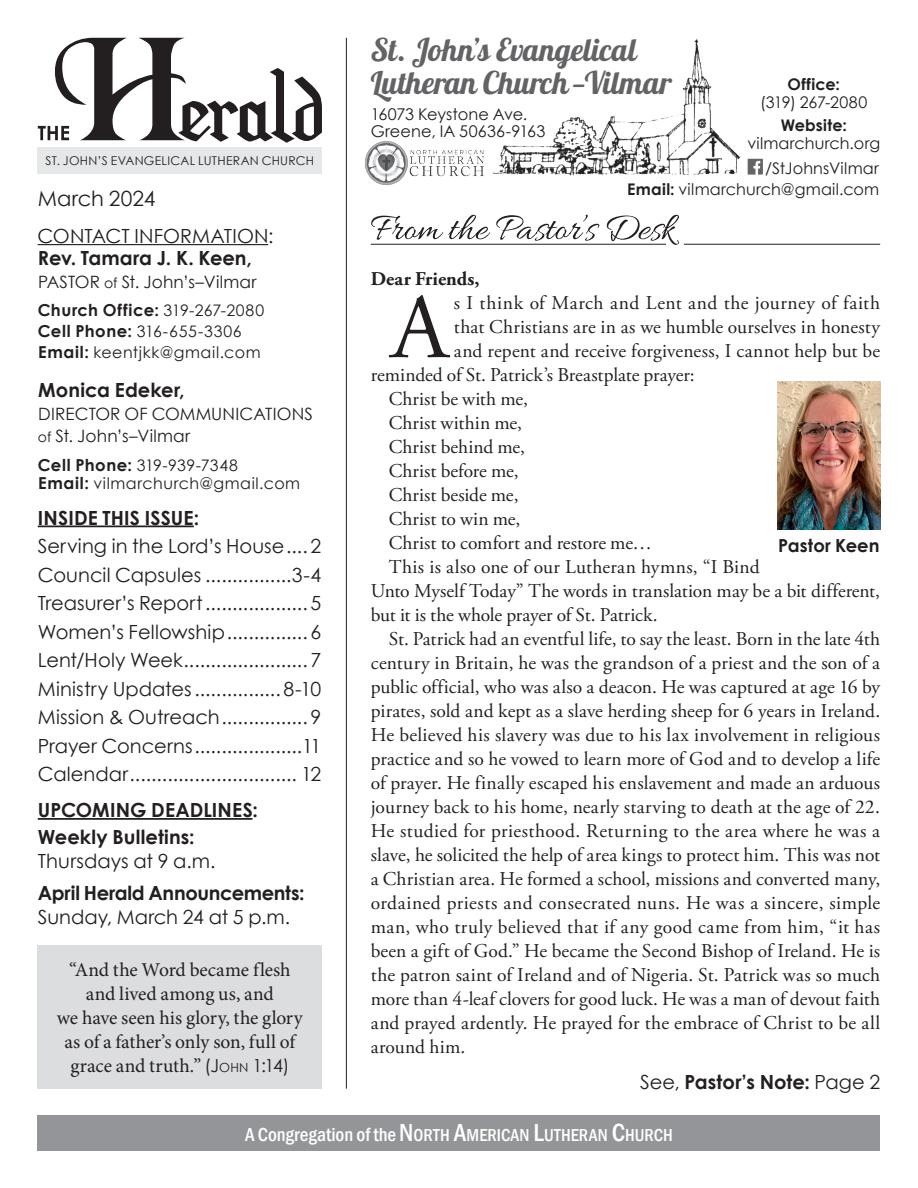
<style>
.page{position:relative;width:918px;height:1188px;background:#fff}
.page>*{position:absolute;margin:0;border:0;box-sizing:border-box;transform-origin:0 0}
.Copy_Drop{font:91.95px "Adobe Garamond Pro";color:#231f20}
.t1{font:31.35px "Lobster 1.4";color:#636366}
.Info{font:21px "Century Gothic";color:#231f20}
.Copy_Pastor{font:19.5px/24px "Adobe Garamond Pro";color:#231f20}
.Info-2{font:19.5px "Century Gothic";color:#231f20}
.Copy_Drop-2{font:19.5px "Adobe Garamond Pro";letter-spacing:.005em;color:#231f20}
.Info-3{font:19.5px/24px "Minion Pro";color:#231f20;text-align:center}
.Info-4{font:700 19.5px "Century Gothic";color:#231f20}
.Copy_Drop-3{font:19.5px "Adobe Garamond Pro";letter-spacing:.03em;color:#231f20}
.Cutline{font:700 19.5px "Century Gothic";letter-spacing:.005em;color:#231f20}
.Copy_Lists{font:700 19.5px "Adobe Garamond Pro";letter-spacing:.005em;color:#231f20}
.Cutline-2{font:700 18px "Century Gothic";color:#231f20}
.t2{font:500 condensed 17.85px "Franklin Gothic";color:#fff}
.t3{font:16.95px/22.5px "Century Gothic";letter-spacing:.01em;color:#231f20}
.t4{font:700 16.5px "Century Gothic";letter-spacing:.03em;color:#231f20}
.t5{font:16.2px "Century Gothic";letter-spacing:.005em;color:#231f20}
.t6{font:16.2px "Century Gothic";letter-spacing:-.02em;color:#231f20}
.t7{font:16.05px "Century Gothic";letter-spacing:.01em;color:#231f20}
.t8{font:700 16.05px "Century Gothic";letter-spacing:.015em;color:#231f20}
.t9{font:15.9px "Century Gothic";letter-spacing:.035em;color:#231f20}
.t10{font:12.15px "Century Gothic";letter-spacing:.025em;color:#231f20}
.s1{font-size:13.95px}
.s2{font-weight:400;font-size:15.9px}
.s3{font-weight:700;font-size:16.5px}
.s4{font-family:"Century Gothic";font-size:18px}
.s5{font-family:"Century Gothic";font-size:12.6px}
.s6{font-weight:700}
.s7{font-weight:400}
.s8{font-size:19.35px}
.s9{font-size:25.35px}
</style>
<div class="page">
<svg style="left:38px;top:38px;width:284px;height:105px"></svg>
<div style="left:38px;top:147px;width:284px;height:27px;background:#e6e7e9"></div>
<hr style="left:346px;top:38px;width:1px;height:1051px;background:#231f20">
<div style="left:38px;top:1115px;width:842px;height:35px;background:#939598"></div>
<img style="left:493px;top:39px;width:247px;height:137px">
<img style="left:365px;top:141px;width:119px;height:44px">
<img style="left:747px;top:159px;width:16px;height:15px">
<div style="left:38px;top:945px;width:284px;height:144px;background:#dcdddf"></div>
<hr style="left:38px;top:526px;width:156px;height:1px;background:#231f20">
<hr style="left:38px;top:818px;width:214px;height:2px;background:#231f20">
<hr style="left:38px;top:244px;width:230px;height:1px;background:#231f20">
<hr style="left:684px;top:244px;width:196px;height:1px;background:#231f20">
<svg style="left:371px;top:215px;width:308px;height:30px"></svg>
<img style="left:778px;top:381px;width:102px;height:148px">
<p class="t10" style="left:46px;top:153px;width:270px">ST. JOHN’S EVANGELICAL LUTHERAN CHURCH</p>
<p class="Info" style="left:38px;top:185px;width:119px">March 2024</p>
<p class="Info-2" style="left:38px;top:224px;width:238px">CONTACT INFORMATION:</p>
<p class="Info-4" style="left:38px;top:246px;width:216px">Rev. Tamara J. K. Keen,</p>
<p class="t3" style="left:38px;top:270px;width:220px">PASTOR <span class="s1">of</span> St. John’s–Vilmar</p>
<p class="t4" style="left:38px;top:300px;width:228px">Church Office: <span class="s2">319-267-2080</span></p>
<p class="t9" style="left:38px;top:322px;width:205px"><span class="s3">Cell Phone:</span> 316-655-3306</p>
<p class="t9" style="left:38px;top:343px;width:224px"><span class="s3">Email:</span> keentjkk@gmail.com</p>
<p class="Info-4" style="left:38px;top:378px;width:148px">Monica Edeker,</p>
<p class="t3" style="left:38px;top:402px;width:277px">DIRECTOR OF COMMUNICATIONS <span class="s1">of</span> St. John’s–Vilmar</p>
<p class="t9" style="left:38px;top:455px;width:202px"><span class="s3">Cell Phone:</span> 319-939-7348</p>
<p class="t9" style="left:38px;top:473px;width:263px"><span class="s3">Email:</span> vilmarchurch@gmail.com</p>
<p class="Info-4" style="left:38px;top:505px;width:163px">INSIDE THIS ISSUE:</p>
<p class="Info-2" style="left:38px;top:534px;width:285px">Serving in the Lord’s House.... 2</p>
<p class="Info-2" style="left:38px;top:563px;width:285px">Council Capsules ................3-4</p>
<p class="Info-2" style="left:38px;top:591px;width:285px">Treasurer’s Report................... 5</p>
<p class="Info-2" style="left:38px;top:620px;width:285px">Women’s Fellowship............... 6</p>
<p class="Info-2" style="left:38px;top:648px;width:285px">Lent/Holy Week.......................7</p>
<p class="Info-2" style="left:38px;top:677px;width:285px">Ministry Updates................8-10</p>
<p class="Info-2" style="left:38px;top:705px;width:285px">Mission &amp; Outreach................ 9</p>
<p class="Info-2" style="left:38px;top:734px;width:285px">Prayer Concerns....................11</p>
<p class="Info-2" style="left:38px;top:762px;width:285px">Calendar............................... 12</p>
<p class="Info-4" style="left:38px;top:798px;width:222px">UPCOMING DEADLINES:</p>
<p class="Info-4" style="left:38px;top:825px;width:158px">Weekly Bulletins:</p>
<p class="Info-2" style="left:38px;top:849px;width:179px">Thursdays at 9 a.m.</p>
<p class="Info-4" style="left:38px;top:880px;width:268px">April Herald Announcements:</p>
<p class="Info-2" style="left:38px;top:905px;width:254px">Sunday, March 24 at 5 p.m.</p>
<p class="Info-3" style="left:57px;top:958px;width:247px">“And the Word became flesh and lived among us, and<br>we have seen his glory, the glory as of a father’s only son, full of grace and truth.” <span class="s4">(J</span><span class="s5">ohn</span> <span class="s4">1:14)</span></p>
<p class="t1" style="left:371px;top:30px;width:267px">St. John’s Evangelical</p>
<p class="t1" style="left:371px;top:63px;width:303px">Lutheran Church—Vilmar</p>
<p class="t6" style="left:371px;top:104px;width:158px">16073 Keystone Ave.</p>
<p class="t5" style="left:371px;top:121px;width:176px">Greene, IA 50636-9163</p>
<p class="t8" style="left:788px;top:74px;width:54px">Office:</p>
<p class="t7" style="left:760px;top:93px;width:109px">(319) 267-2080</p>
<p class="t8" style="left:781px;top:115px;width:68px">Website:</p>
<p class="t7" style="left:747px;top:133px;width:134px">vilmarchurch.org</p>
<p class="t7" style="left:765px;top:158px;width:115px">/StJohnsVilmar</p>
<p class="t7" style="left:627px;top:179px;width:254px"><span class="s6">Email:</span> vilmarchurch@gmail.com</p>
<p class="Copy_Lists" style="left:371px;top:268px;width:110px">Dear Friends,</p>
<p class="Copy_Drop" style="left:391px;top:273px;width:59px">A</p>
<p class="Copy_Drop-3" style="left:454px;top:291px;width:428px">s I think of March and Lent and the journey of faith</p>
<p class="Copy_Drop-2" style="left:454px;top:315px;width:428px">that Christians are in as we humble ourselves in honesty</p>
<p class="Copy_Drop-2" style="left:454px;top:339px;width:428px">and repent and receive forgiveness, I cannot help but be</p>
<p class="Copy_Drop-2" style="left:371px;top:363px;width:325px">reminded of St. Patrick’s Breastplate prayer:</p>
<p class="Copy_Pastor" style="left:389px;top:388px;width:141px">Christ be with me,</p>
<p class="Copy_Pastor" style="left:389px;top:412px;width:135px">Christ within me,</p>
<p class="Copy_Pastor" style="left:389px;top:436px;width:138px">Christ behind me,</p>
<p class="Copy_Pastor" style="left:389px;top:460px;width:131px">Christ before me,</p>
<p class="Copy_Pastor" style="left:389px;top:484px;width:131px">Christ beside me,</p>
<p class="Copy_Pastor" style="left:389px;top:508px;width:133px">Christ to win me,</p>
<p class="Copy_Pastor" style="left:389px;top:532px;width:265px">Christ to comfort and restore me…</p>
<p class="Copy_Pastor" style="left:371px;top:556px;width:511px;text-indent:18px">This is also one of our Lutheran hymns, “I Bind<br>Unto Myself Today” The words in translation may be a bit different, but it is the whole prayer of St. Patrick.</p>
<p class="Copy_Pastor" style="left:371px;top:628px;width:511px;text-align:justify;text-indent:18px">St. Patrick had an eventful life, to say the least. Born in the late 4th century in Britain, he was the grandson of a priest and the son of a public official, who was also a deacon. He was captured at age 16 by pirates, sold and kept as a slave herding sheep for 6 years in Ireland.<br>He believed his slavery was due to his lax involvement in religious practice and so he vowed to learn more of God and to develop a life of prayer. He finally escaped his enslavement and made an arduous journey back to his home, nearly starving to death at the age of 22.<br>He studied for priesthood. Returning to the area where he was a slave, he solicited the help of area kings to protect him. This was not a Christian area. He formed a school, missions and converted many, ordained priests and consecrated nuns. He was a sincere, simple man, who truly believed that if any good came from him, “it has been a gift of God.” He became the Second Bishop of Ireland. He is the patron saint of Ireland and of Nigeria. St. Patrick was so much more than 4-leaf clovers for good luck. He was a man of devout faith and prayed ardently. He prayed for the embrace of Christ to be all around him.</p>
<p class="Cutline" style="left:640px;top:1069px;width:242px"><span class="s7">See,</span> Pastor’s Note: <span class="s7">Page 2</span></p>
<p class="Cutline-2" style="left:778px;top:534px;width:103px">Pastor Keen</p>
<p class="t2" style="left:245px;top:1124px;width:429px"><span class="s8">A Congregation of the</span> <span class="s9">N</span>ORTH <span class="s9">A</span>MERICAN <span class="s9">L</span>UTHERAN <span class="s9">C</span>HURCH</p>
</div>
